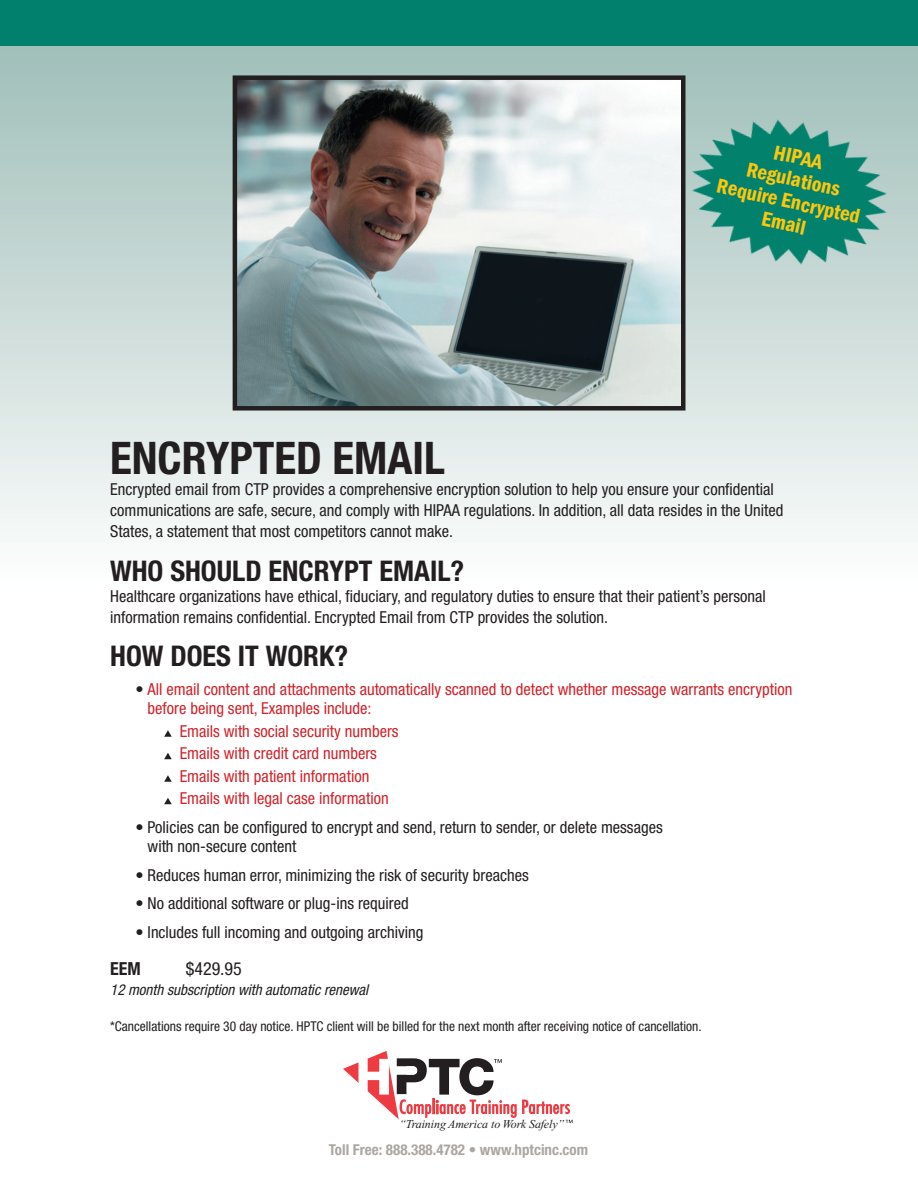
<style>
.page{position:relative;width:918px;height:1188px;background:#fff}
.page>*{position:absolute;margin:0;border:0;box-sizing:border-box;transform-origin:0 0}
.t1{font:700 condensed 45px "Helvetica Neue";color:#231f20}
.t2{font:700 condensed 28.5px "Helvetica Neue";color:#231f20}
.t3{font:600 condensed 21px/22.5px "Franklin Gothic";color:#fec70c;text-align:center}
.t4{font:condensed 18px "Helvetica Neue";color:#231f20}
.t5{font:700 condensed 18px "Helvetica Neue";color:#231f20}
.t6{font:condensed 16.5px/21px "Helvetica Neue";color:#231f20}
.t7{font:condensed 16.5px/19.5px "Helvetica Neue";color:#d1232a}
.t8{font:italic condensed 15px "Helvetica Neue";color:#231f20}
.t9{font:700 condensed 15px "Helvetica Neue";color:#aca6a0}
.t10{font:condensed 13.5px "Helvetica Neue";color:#231f20}
.t11{font:italic 12px "Times New Roman";letter-spacing:-.01em;color:#231f20}
.s1{color:#231f20}
</style>
<div class="page">
<div style="left:0;top:0;width:918px;height:590px;background:linear-gradient(to bottom,#97b8b2,#fdfefd)"></div>
<img style="left:238px;top:80px;width:443px;height:326px">
<div style="left:233px;top:75px;width:453px;height:336px;border:4px solid #231f20"></div>
<div style="left:0;top:0;width:918px;height:45px;background:#01816d"></div>
<svg style="left:164px;top:730px;width:8px;height:7px"></svg>
<svg style="left:164px;top:753px;width:8px;height:6px"></svg>
<svg style="left:164px;top:775px;width:8px;height:7px"></svg>
<svg style="left:164px;top:798px;width:8px;height:6px"></svg>
<svg style="left:343px;top:1051px;width:230px;height:72px"></svg>
<img style="left:677px;top:102px;width:226px;height:183px">
<p class="t3" style="left:777px;top:140px;width:51px;rotate:13deg">HIPAA</p>
<p class="t3" style="left:725px;top:151px;width:148px;rotate:13deg">Regulations<br>Require Encrypted<br>Email</p>
<p class="t1" style="left:110px;top:431px;width:336px">ENCRYPTED EMAIL</p>
<p class="t6" style="left:110px;top:479px;width:675px">Encrypted email from CTP provides a comprehensive encryption solution to help you ensure your confidential communications are safe, secure, and comply with HIPAA regulations. In addition, all data resides in the United<br>States, a statement that most competitors cannot make.</p>
<p class="t2" style="left:110px;top:553px;width:356px">WHO SHOULD ENCRYPT EMAIL?</p>
<p class="t6" style="left:110px;top:585px;width:657px">Healthcare organizations have ethical, fiduciary, and regulatory duties to ensure that their patient’s personal information remains confidential. Encrypted Email from CTP provides the solution.</p>
<p class="t2" style="left:110px;top:639px;width:239px">HOW DOES IT WORK?</p>
<p class="t7" style="left:148px;top:679px;width:646px;text-indent:-12px"><span class="s1">•</span> All email content and attachments automatically scanned to detect whether message warrants encryption before being sent, Examples include:</p>
<p class="t7" style="left:180px;top:721px;width:220px">Emails with social security numbers</p>
<p class="t7" style="left:180px;top:744px;width:199px">Emails with credit card numbers</p>
<p class="t7" style="left:180px;top:766px;width:191px">Emails with patient information</p>
<p class="t7" style="left:180px;top:789px;width:211px">Emails with legal case information</p>
<p class="t6" style="left:136px;top:816px;width:529px">• Policies can be configured to encrypt and send, return to sender, or delete messages</p>
<p class="t6" style="left:148px;top:836px;width:150px">with non-secure content</p>
<p class="t6" style="left:136px;top:864px;width:395px">• Reduces human error, minimizing the risk of security breaches</p>
<p class="t6" style="left:136px;top:893px;width:275px">• No additional software or plug-ins required</p>
<p class="t6" style="left:136px;top:921px;width:289px">• Includes full incoming and outgoing archiving</p>
<p class="t5" style="left:110px;top:958px;width:32px">EEM</p>
<p class="t4" style="left:186px;top:958px;width:58px">$429.95</p>
<p class="t8" style="left:110px;top:981px;width:260px">12 month subscription with automatic renewal</p>
<p class="t10" style="left:110px;top:1018px;width:593px">*Cancellations require 30 day notice. HPTC client will be billed for the next month after receiving notice of cancellation.</p>
<p class="t11" style="left:399px;top:1118px;width:167px">“Training America to Work Safely”</p>
<p class="t9" style="left:329px;top:1141px;width:261px">Toll Free: 888.388.4782 • www.hptcinc.com</p>
</div>
